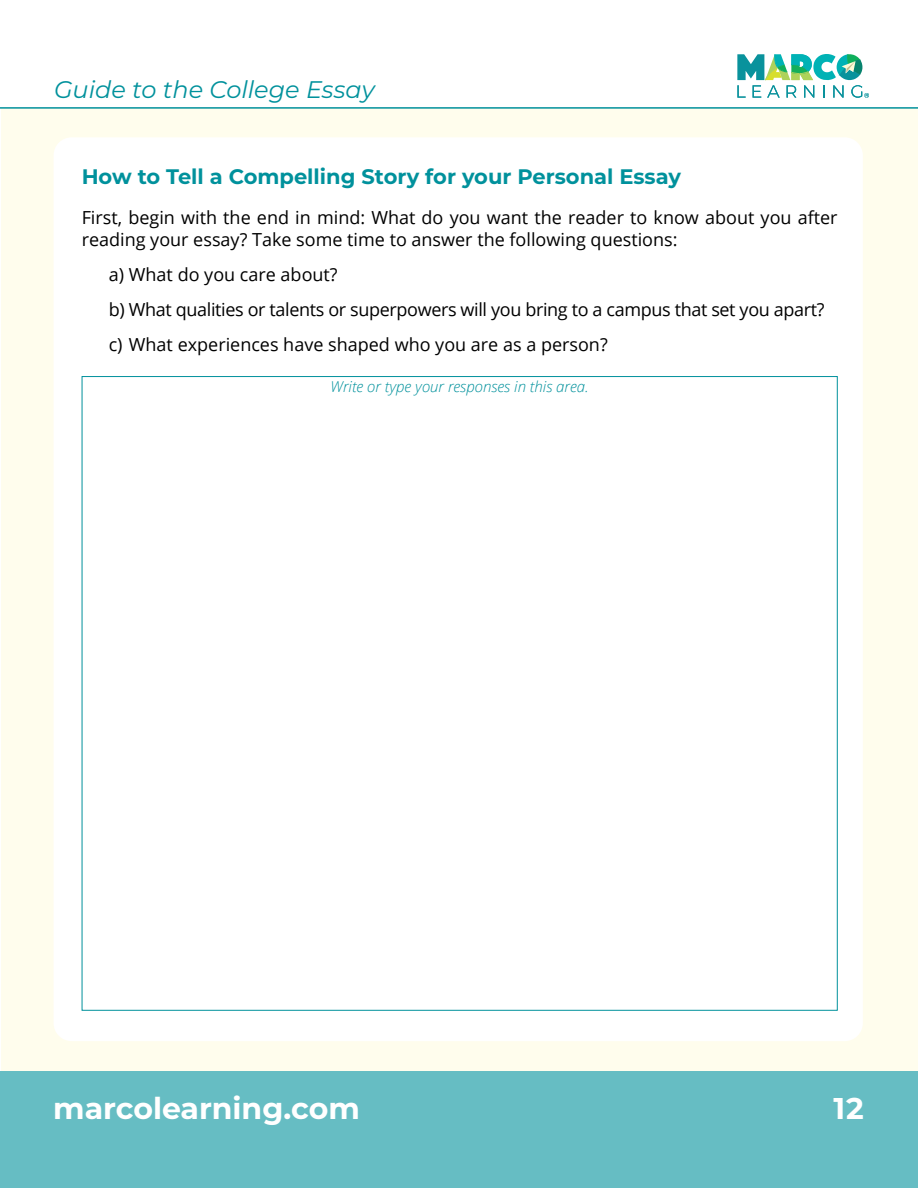
<style>
.page{position:relative;width:918px;height:1188px;background:#fff}
.page>*{position:absolute;margin:0;border:0;box-sizing:border-box;transform-origin:0 0}
.t1{font:700 30px "Montserrat";color:#fff}
.t2{font:italic 24px "Montserrat";color:#00919c}
.t3{font:700 21px "Montserrat";color:#00919c}
.t4{font:18px/35.1px "Open Sans";letter-spacing:-.02em;color:#000}
.t5{font:18px/21.6px "Open Sans";color:#000}
.t6{font:italic 300 15px "Open Sans";color:#00919c}
</style>
<div class="page">
<div style="left:1px;top:108px;width:917px;height:963px;background:#fffded"></div>
<svg style="left:737px;top:54px;width:132px;height:44px"></svg>
<hr style="left:0;top:107px;width:918px;height:2px;background:#00919c">
<div style="left:0;top:1071px;width:918px;height:117px;background:#66bdc3"></div>
<div style="left:54px;top:137px;width:809px;height:904px;background:#fff;border-radius:18px"></div>
<h2 class="t2" style="left:54px;top:73px;width:322px">Guide to the College Essay</h2>
<p class="t3" style="left:82px;top:162px;width:601px">How to Tell a Compelling Story for your Personal Essay</p>
<p class="t5" style="left:82px;top:206px;width:758px">First, begin with the end in mind: What do you want the reader to know about you after reading your essay? Take some time to answer the following questions:</p>
<p class="t4" style="left:109px;top:256px;width:717px">a) What do you care about?<br>b) What qualities or talents or superpowers will you bring to a campus that set you apart? c) What experiences have shaped who you are as a person?</p>
<p class="t6" style="left:331px;top:376px;width:260px">Write or type your responses in this area.</p>
<h1 class="t1" style="left:53px;top:1087px;width:308px">marcolearning.com</h1>
<h1 class="t1" style="left:833px;top:1087px;width:32px">12</h1>
</div>
